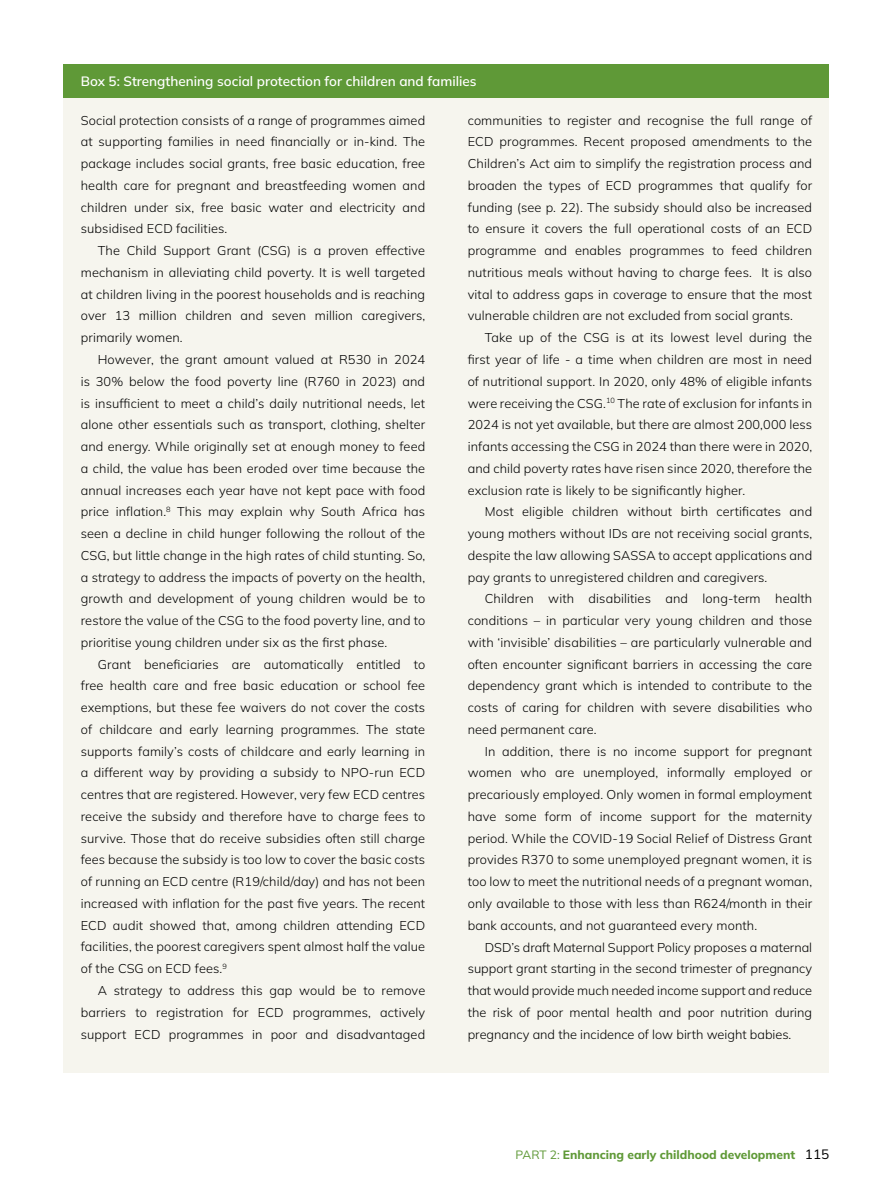
<style>
.page{position:relative;width:893px;height:1191px;background:#fff}
.page>*{position:absolute;margin:0;border:0;box-sizing:border-box;transform-origin:0 0}
.t1{font:600 13.5px "Mulish";color:#fff}
.t2{font:300 12.75px/21.8px "Mulish";letter-spacing:.01em;color:#000;text-align:justify}
.t3{font:800 12px "Mulish";color:#5f9937}
.s1{font-weight:400}
.s2{font-weight:400;font-size:13.5px;color:#000}
</style>
<div class="page">
<div style="left:64px;top:64px;width:765px;height:1008px;background:#f6f5ee"></div>
<div style="left:64px;top:64px;width:765px;height:34px;background:#5f9937"></div>
<p class="t1" style="left:81px;top:72px;width:397px">Box 5: Strengthening social protection for children and families</p>
<p class="t2" style="left:81px;top:109px;width:346px">Social protection consists of a range of programmes aimed at supporting families in need financially or in-kind. The package includes social grants, free basic education, free health care for pregnant and breastfeeding women and children under six, free basic water and electricity and subsidised ECD facilities.</p>
<p class="t2" style="left:81px;top:239px;width:346px;text-indent:17px">The Child Support Grant (CSG) is a proven effective mechanism in alleviating child poverty. It is well targeted at children living in the poorest households and is reaching over 13 million children and seven million caregivers, primarily women.</p>
<p class="t2" style="left:81px;top:348px;width:346px;text-indent:17px">However, the grant amount valued at R530 in 2024 is 30% below the food poverty line (R760 in 2023) and is insufficient to meet a child’s daily nutritional needs, let alone other essentials such as transport, clothing, shelter and energy. While originally set at enough money to feed a child, the value has been eroded over time because the annual increases each year have not kept pace with food price inflation.<sup>8</sup> This may explain why South Africa has seen a decline in child hunger following the rollout of the CSG, but little change in the high rates of child stunting. So, a strategy to address the impacts of poverty on the health, growth and development of young children would be to restore the value of the CSG to the food poverty line, and to prioritise young children under six as the first phase.</p>
<p class="t2" style="left:81px;top:653px;width:346px;text-indent:17px">Grant beneficiaries are automatically entitled to free health care and free basic education or school fee exemptions, but these fee waivers do not cover the costs of childcare and early learning programmes. The state supports family’s costs of childcare and early learning in a different way by providing a subsidy to NPO-run ECD centres that are registered. However, very few ECD centres receive the subsidy and therefore have to charge fees to survive. Those that do receive subsidies often still charge fees because the subsidy is too low to cover the basic costs of running an ECD centre (R19/child/day) and has not been increased with inflation for the past five years. The recent ECD audit showed that, among children attending ECD facilities, the poorest caregivers spent almost half the value of the CSG on ECD fees.<sup>9</sup></p>
<p class="t2" style="left:81px;top:979px;width:346px;text-indent:17px">A strategy to address this gap would be to remove barriers to registration for ECD programmes, actively support ECD programmes in poor and disadvantaged</p>
<p class="t2" style="left:468px;top:109px;width:346px">communities to register and recognise the full range of ECD programmes. Recent proposed amendments to the Children’s Act aim to simplify the registration process and broaden the types of ECD programmes that qualify for funding (see p. 22). The subsidy should also be increased to ensure it covers the full operational costs of an ECD programme and enables programmes to feed children nutritious meals without having to charge fees. It is also vital to address gaps in coverage to ensure that the most vulnerable children are not excluded from social grants.</p>
<p class="t2" style="left:468px;top:326px;width:346px;text-indent:17px">Take up of the CSG is at its lowest level during the first year of life - a time when children are most in need of nutritional support. In 2020, only 48% of eligible infants were receiving the CSG.<sup>10</sup> The rate of exclusion for infants in 2024 is not yet available, but there are almost 200,000 less infants accessing the CSG in 2024 than there were in 2020, and child poverty rates have risen since 2020, therefore the exclusion rate is likely to be significantly higher.</p>
<p class="t2" style="left:468px;top:500px;width:346px;text-indent:17px">Most eligible children without birth certificates and young mothers without IDs are not receiving social grants, despite the law allowing SASSA to accept applications and pay grants to unregistered children and caregivers.</p>
<p class="t2" style="left:468px;top:587px;width:346px;text-indent:17px">Children with disabilities and long-term health conditions – in particular very young children and those with ‘invisible’ disabilities – are particularly vulnerable and often encounter significant barriers in accessing the care dependency grant which is intended to contribute to the costs of caring for children with severe disabilities who need permanent care.</p>
<p class="t2" style="left:468px;top:740px;width:346px;text-indent:17px">In addition, there is no income support for pregnant women who are unemployed, informally employed or precariously employed. Only women in formal employment have some form of income support for the maternity period. While the COVID-19 Social Relief of Distress Grant provides R370 to some unemployed pregnant women, it is too low to meet the nutritional needs of a pregnant woman, only available to those with less than R624/month in their bank accounts, and not guaranteed every month.</p>
<p class="t2" style="left:468px;top:935px;width:346px;text-indent:17px">DSD’s draft Maternal Support Policy proposes a maternal support grant starting in the second trimester of pregnancy that would provide much needed income support and reduce the risk of poor mental health and poor nutrition during pregnancy and the incidence of low birth weight babies.</p>
<p class="t3" style="left:516px;top:1146px;width:315px"><span class="s1">PART 2:</span> Enhancing early childhood development <span class="s2">115</span></p>
</div>
